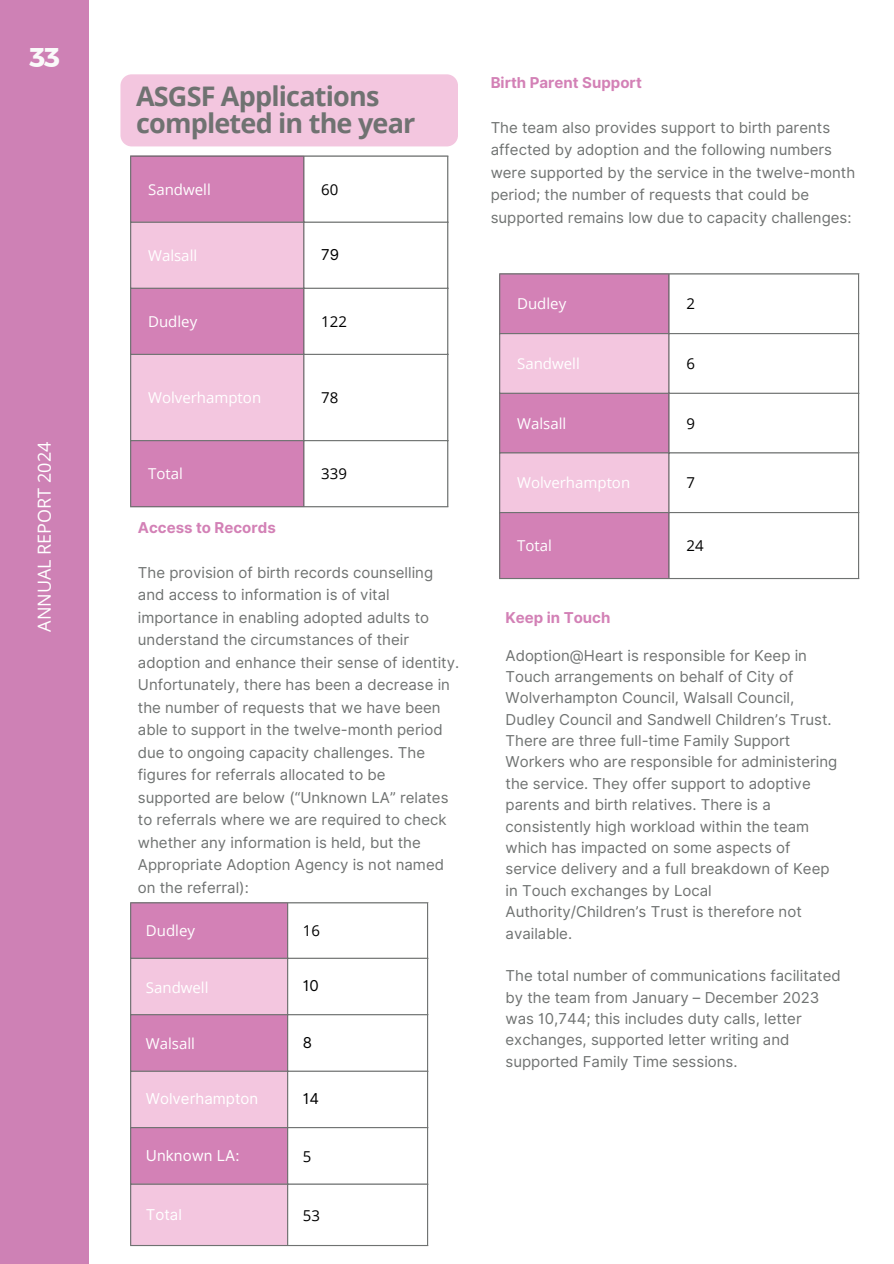
<style>
.page{position:relative;width:894px;height:1264px;background:#fff}
.page>*{position:absolute;margin:0;border:0;box-sizing:border-box;transform-origin:0 0}
.t1{font:700 27px/27px "Open Sans";letter-spacing:-.03em;color:#6f7271}
.t2{font:27px "Kief Montaser Bold";color:#fafafa}
.t3{font:18px "Open Sans";color:#fff}
.t4{font:15px/22.5px "Inter";color:#6f7271}
.t5{font:15px "Open Sans";color:#fff}
.t6{font:700 15px "Inter";color:#d381b6}
.t7{font:15px "Inter";color:#fff}
.t8{font:15px "Open Sans";color:#000}
.t9{font:15px "Inter";color:#000}
</style>
<div class="page">
<div style="left:120px;top:74px;width:338px;height:72px;background:#f3c6df;border-radius:11px"></div>
<div style="left:0;top:0;width:89px;height:1263px;background:#ce81b5"></div>
<div style="left:131px;top:157px;width:172px;height:349px;background:#d381b6"></div>
<svg style="left:131px;top:223px;width:172px;height:217px;background:#e8b0d2"></svg>
<hr style="left:130px;top:157px;width:1px;height:349px;background:#6f7271">
<hr style="left:303px;top:157px;width:1px;height:349px;background:#6f7271">
<hr style="left:447px;top:157px;width:1px;height:349px;background:#6f7271">
<hr style="left:130px;top:155px;width:318px;height:2px;background:#6f7271">
<hr style="left:130px;top:221px;width:318px;height:2px;background:#6f7271">
<hr style="left:130px;top:288px;width:318px;height:1px;background:#6f7271">
<hr style="left:130px;top:354px;width:318px;height:1px;background:#6f7271">
<hr style="left:130px;top:440px;width:318px;height:1px;background:#6f7271">
<hr style="left:130px;top:506px;width:318px;height:1px;background:#6f7271">
<div style="left:131px;top:903px;width:156px;height:54px;background:#d381b6"></div>
<svg style="left:131px;top:958px;width:156px;height:286px;background:#e4aacd"></svg>
<hr style="left:130px;top:903px;width:1px;height:341px;background:#6f7271">
<hr style="left:287px;top:903px;width:1px;height:341px;background:#6f7271">
<hr style="left:427px;top:903px;width:1px;height:341px;background:#6f7271">
<hr style="left:130px;top:902px;width:298px;height:1px;background:#6f7271">
<hr style="left:130px;top:957px;width:298px;height:1px;background:#6f7271">
<hr style="left:130px;top:1014px;width:298px;height:1px;background:#6f7271">
<hr style="left:130px;top:1070px;width:298px;height:1px;background:#6f7271">
<hr style="left:130px;top:1127px;width:298px;height:1px;background:#6f7271">
<hr style="left:130px;top:1183px;width:298px;height:1px;background:#6f7271">
<hr style="left:130px;top:1244px;width:298px;height:1px;background:#6f7271">
<div style="left:500px;top:274px;width:168px;height:304px;background:#d381b6"></div>
<svg style="left:500px;top:334px;width:168px;height:178px;background:#e6aecf"></svg>
<hr style="left:499px;top:274px;width:1px;height:304px;background:#6f7271">
<hr style="left:668px;top:274px;width:1px;height:304px;background:#6f7271">
<hr style="left:857px;top:274px;width:1px;height:304px;background:#6f7271">
<hr style="left:499px;top:273px;width:359px;height:1px;background:#6f7271">
<hr style="left:499px;top:333px;width:359px;height:1px;background:#6f7271">
<hr style="left:499px;top:393px;width:359px;height:1px;background:#6f7271">
<hr style="left:499px;top:452px;width:359px;height:1px;background:#6f7271">
<hr style="left:499px;top:512px;width:359px;height:1px;background:#6f7271">
<hr style="left:499px;top:578px;width:359px;height:1px;background:#6f7271">
<h1 class="t2" style="left:29px;top:41px;width:33px">33</h1>
<p class="t3" style="left:32px;top:631px;width:191px;rotate:-90deg">ANNUAL REPORT 2024</p>
<p class="t1" style="left:136px;top:82px;width:281px">ASGSF Applications completed in the year</p>
<p class="t5" style="left:148px;top:179px;width:64px">Sandwell</p>
<h2 class="t8" style="left:321px;top:179px;width:19px">60</h2>
<h1 class="t5" style="left:148px;top:245px;width:51px">Walsall</h1>
<p class="t9" style="left:321px;top:245px;width:19px">79</p>
<p class="t5" style="left:148px;top:311px;width:51px">Dudley</p>
<p class="t8" style="left:321px;top:311px;width:27px">122</p>
<p class="t5" style="left:148px;top:387px;width:114px">Wolverhampton</p>
<p class="t8" style="left:321px;top:387px;width:19px">78</p>
<p class="t5" style="left:148px;top:463px;width:36px">Total</p>
<p class="t8" style="left:321px;top:463px;width:27px">339</p>
<p class="t6" style="left:138px;top:518px;width:139px">Access to Records</p>
<p class="t4" style="left:138px;top:561px;width:323px">The provision of birth records counselling and access to information is of vital importance in enabling adopted adults to understand the circumstances of their adoption and enhance their sense of identity.<br>Unfortunately, there has been a decrease in the number of requests that we have been able to support in the twelve-month period due to ongoing capacity challenges. The figures for referrals allocated to be supported are below (“Unknown LA” relates to referrals where we are required to check whether any information is held, but the Appropriate Adoption Agency is not named on the referral):</p>
<p class="t5" style="left:146px;top:920px;width:51px">Dudley</p>
<p class="t8" style="left:303px;top:920px;width:19px">16</p>
<p class="t5" style="left:146px;top:976px;width:64px">Sandwell</p>
<h3 class="t9" style="left:303px;top:977px;width:17px">10</h3>
<p class="t5" style="left:146px;top:1033px;width:51px">Walsall</p>
<p class="t9" style="left:303px;top:1033px;width:11px">8</p>
<p class="t7" style="left:146px;top:1089px;width:114px">Wolverhampton</p>
<p class="t9" style="left:303px;top:1089px;width:18px">14</p>
<p class="t7" style="left:146px;top:1146px;width:95px">Unknown LA:</p>
<p class="t8" style="left:303px;top:1145px;width:10px">5</p>
<p class="t7" style="left:146px;top:1205px;width:38px">Total</p>
<p class="t8" style="left:303px;top:1204px;width:19px">53</p>
<p class="t6" style="left:490px;top:73px;width:153px">Birth Parent Support</p>
<p class="t4" style="left:490px;top:116px;width:343px">The team also provides support to birth parents affected by adoption and the following numbers</p>
<p class="t4" style="left:490px;top:161px;width:366px">were supported by the service in the twelve-month period; the number of requests that could be supported remains low due to capacity challenges:</p>
<p class="t5" style="left:517px;top:293px;width:51px">Dudley</p>
<p class="t8" style="left:686px;top:293px;width:10px">2</p>
<p class="t5" style="left:517px;top:353px;width:64px">Sandwell</p>
<p class="t8" style="left:686px;top:353px;width:10px">6</p>
<p class="t5" style="left:517px;top:412px;width:51px">Walsall</p>
<h3 class="t8" style="left:686px;top:412px;width:10px">9</h3>
<p class="t5" style="left:517px;top:472px;width:114px">Wolverhampton</p>
<p class="t8" style="left:686px;top:472px;width:10px">7</p>
<p class="t5" style="left:517px;top:535px;width:36px">Total</p>
<p class="t8" style="left:686px;top:535px;width:19px">24</p>
<h3 class="t6" style="left:505px;top:609px;width:106px">Keep in Touch</h3>
<p class="t4" style="left:505px;top:644px;width:333px;line-height:21.5px">Adoption@Heart is responsible for Keep in Touch arrangements on behalf of City of Wolverhampton Council, Walsall Council, Dudley Council and Sandwell Children’s Trust.<br>There are three full-time Family Support Workers who are responsible for administering the service. They offer support to adoptive parents and birth relatives. There is a consistently high workload within the team which has impacted on some aspects of service delivery and a full breakdown of Keep in Touch exchanges by Local Authority/Children’s Trust is therefore not available.</p>
<p class="t4" style="left:505px;top:965px;width:336px;line-height:21.5px">The total number of communications facilitated by the team from January – December 2023 was 10,744; this includes duty calls, letter exchanges, supported letter writing and supported Family Time sessions.</p>
</div>
